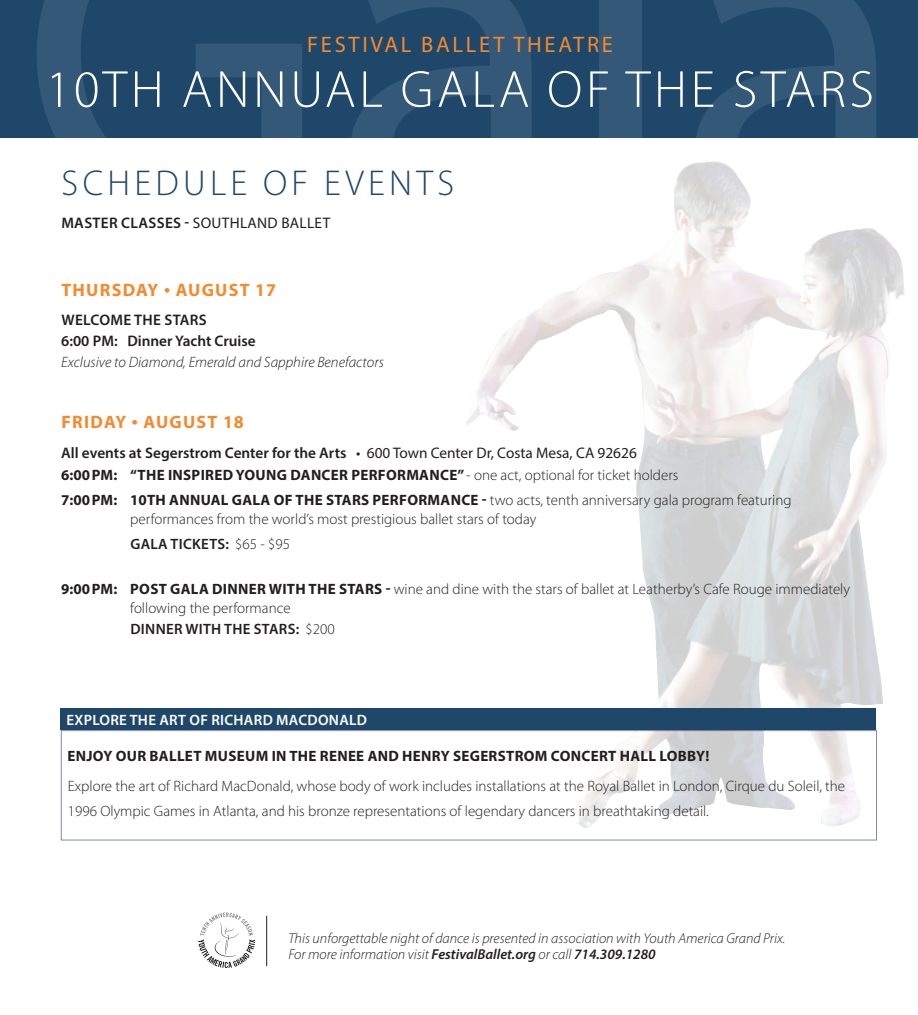
<style>
.page{position:relative;width:918px;height:1015px;background:#fff}
.page>*{position:absolute;margin:0;border:0;box-sizing:border-box;transform-origin:0 0}
.t1{font:480px "Myriad Pro";color:#fff}
.t2{font:300 52.5px "Myriad Pro";letter-spacing:.07em;color:#fff}
.t3{font:300 36px "Myriad Pro";letter-spacing:.12em;color:#1e476a}
.t4{font:22.5px "Myriad Pro";letter-spacing:.12em;color:#f5892e}
.t5{font:700 18px "Myriad Pro";letter-spacing:.07em;color:#f5892e}
.t6{font:600 15.3px/21px "Myriad Pro";color:#231f20}
.t7{font:15.3px "Myriad Pro";letter-spacing:.02em;color:#231f20}
.t8{font:300 15px/19.5px "Myriad Pro";color:#231f20}
.t9{font:700 15px "Myriad Pro";letter-spacing:.02em;color:#231f20}
.t10{font:italic 300 15px "Myriad Pro";color:#231f20}
.t11{font:600 15px "Myriad Pro";letter-spacing:.02em;color:#231f20}
.t12{font:600 15px "Myriad Pro";letter-spacing:.02em;color:#fff}
.t13{font:italic 300 14.4px/16.2px "Myriad Pro";color:#231f20}
.s1{font-weight:600}
.s2{font-weight:400}
.s3{font-weight:300}
.s4{font-weight:700}
</style>
<div class="page">
<img style="left:429px;top:161px;width:476px;height:680px">
<div style="left:0;top:0;width:918px;height:138px;background:#1e476a"></div>
<svg style="left:198px;top:912px;width:57px;height:56px"></svg>
<hr style="left:266px;top:916px;width:1px;height:50px;background:#231f20">
<div style="left:60px;top:708px;width:816px;height:22px;background:#1e476a"></div>
<h1 class="t1" style="left:19px;top:-243px;width:891px">Gala</h1>
<p class="t4" style="left:307px;top:31px;width:307px">FESTIVAL BALLET THEATRE</p>
<p class="t2" style="left:46px;top:58px;width:830px">10TH ANNUAL GALA OF THE STARS</p>
<p class="t3" style="left:62px;top:162px;width:394px">SCHEDULE OF EVENTS</p>
<p class="t7" style="left:61px;top:214px;width:270px"><span class="s1">MASTER CLASSES -</span> SOUTHLAND BALLET</p>
<p class="t5" style="left:61px;top:279px;width:216px">THURSDAY • AUGUST 17</p>
<p class="t6" style="left:61px;top:309px;width:196px">WELCOME THE STARS<br>6:00 PM: Dinner Yacht Cruise</p>
<p class="t10" style="left:61px;top:353px;width:324px">Exclusive to Diamond, Emerald and Sapphire Benefactors</p>
<p class="t5" style="left:61px;top:411px;width:184px">FRIDAY • AUGUST 18</p>
<p class="t6" style="left:61px;top:442px;width:577px">All events at Segerstrom Center for the Arts <span class="s2">• 600 Town Center Dr, Costa Mesa, CA 92626</span></p>
<p class="t9" style="left:61px;top:465px;width:619px">6:00PM: “THE INSPIRED YOUNG DANCER PERFORMANCE” <span class="s3">- one act, optional for ticket holders</span></p>
<p class="t8" style="left:130px;top:490px;width:663px;text-indent:-69px"><span class="s4">7:00PM: 10TH ANNUAL GALA OF THE STARS PERFORMANCE -</span> two acts, tenth anniversary gala program featuring performances from the world’s most prestigious ballet stars of today</p>
<p class="t11" style="left:130px;top:534px;width:161px">GALA TICKETS: <span class="s3">$65 - $95</span></p>
<p class="t8" style="left:130px;top:578px;width:721px;text-indent:-69px"><span class="s4">9:00PM: POST GALA DINNER WITH THE STARS -</span> wine and dine with the stars of ballet at Leatherby’s Cafe Rouge immediately following the performance</p>
<p class="t11" style="left:130px;top:619px;width:206px">DINNER WITH THE STARS: <span class="s3">$200</span></p>
<p class="t12" style="left:67px;top:710px;width:302px">EXPLORE THE ART OF RICHARD MACDONALD</p>
<p class="t9" style="left:68px;top:746px;width:643px">ENJOY OUR BALLET MUSEUM IN THE RENEE AND HENRY SEGERSTROM CONCERT HALL LOBBY!</p>
<p class="t8" style="left:68px;top:776px;width:779px">Explore the art of Richard MacDonald, whose body of work includes installations at the Royal Ballet in London, Cirque du Soleil, the</p>
<p class="t8" style="left:68px;top:801px;width:643px">1996 Olympic Games in Atlanta, and his bronze representations of legendary dancers in breathtaking detail.</p>
<p class="t13" style="left:288px;top:929px;width:499px">This unforgettable night of dance is presented in association with Youth America Grand Prix.<br>For more information visit <span class="s1">FestivalBallet.org</span> or call <span class="s1">714.309.1280</span></p>
</div>
